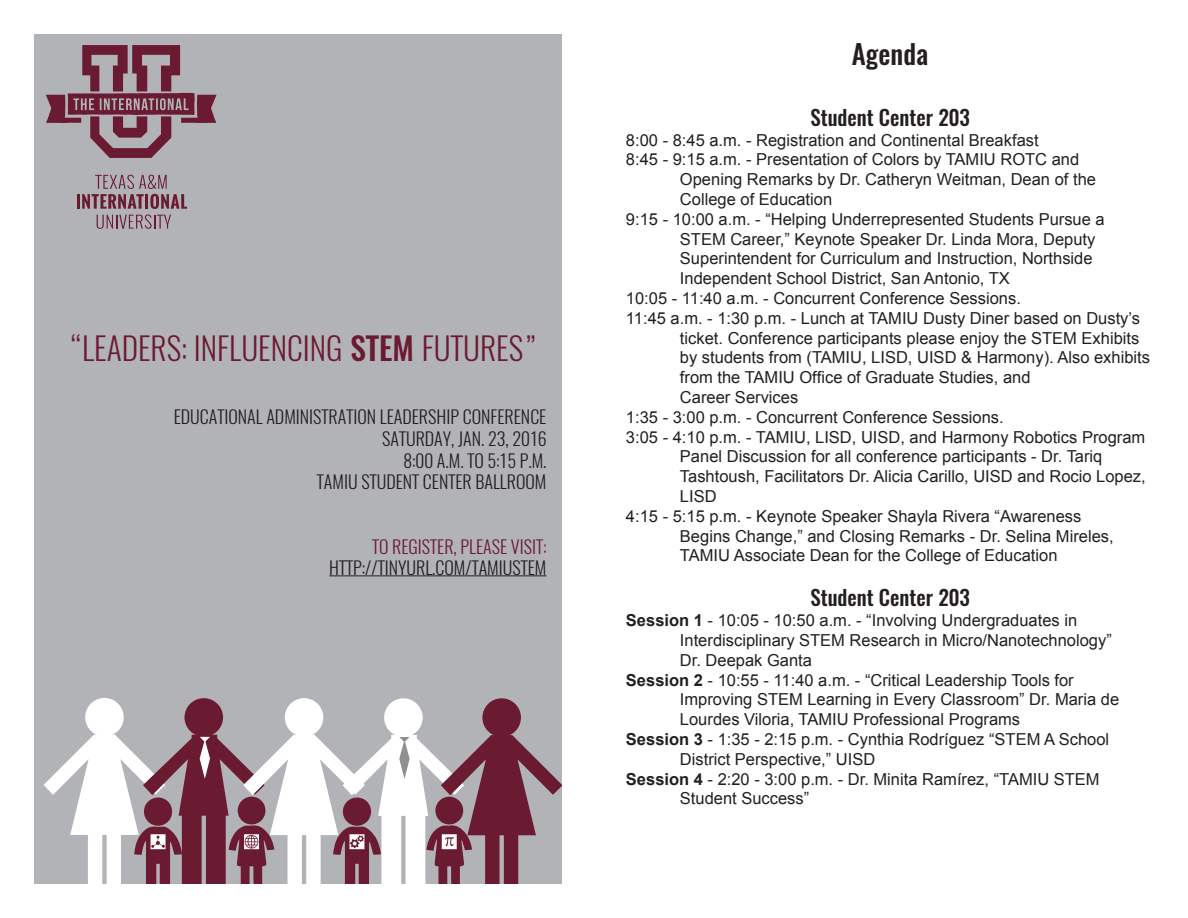
<style>
.page{position:relative;width:1188px;height:918px;background:#fff}
.page>*{position:absolute;margin:0;border:0;box-sizing:border-box;transform-origin:0 0}
.t1{font:300 31.5px "Oswald";color:#6b1b31}
.t2{font:500 27px "Oswald";color:#231f20}
.t3{font:500 21px "Oswald";color:#231f20}
.t4{font:300 18px "Oswald";color:#231f20}
.t5{font:300 18px "Oswald";color:#6b1b31}
.t6{font:16.5px "Arial";color:#231f20}
.s1{font-weight:500}
.s2{font-weight:700}
</style>
<div class="page">
<div style="left:14px;top:22px;width:580px;height:896px;background:#b2b3b7"></div>
<div style="left:85px;top:698px;width:39px;height:39px;background:#fff;border-radius:50%"></div>
<div style="left:185px;top:698px;width:38px;height:39px;background:#6b1b31;border-radius:50%"></div>
<div style="left:384px;top:698px;width:39px;height:39px;background:#fff;border-radius:50%"></div>
<div style="left:285px;top:698px;width:38px;height:39px;background:#fff;border-radius:50%"></div>
<div style="left:482px;top:698px;width:39px;height:39px;background:#6b1b31;border-radius:50%"></div>
<svg style="left:44px;top:735px;width:518px;height:149px"></svg>
<div style="left:2px;top:1px;width:32px;height:916px;background:#fff"></div>
<div style="left:562px;top:0;width:64px;height:918px;background:#fff"></div>
<div style="left:0;top:0;width:1187px;height:34px;background:#fff"></div>
<div style="left:2px;top:884px;width:1186px;height:34px;background:#fff"></div>
<hr style="left:77px;top:194px;width:3px;height:15px;background:#6b1b31">
<svg style="left:82px;top:175px;width:105px;height:54px"></svg>
<svg style="left:46px;top:45px;width:171px;height:113px"></svg>
<hr style="left:329px;top:576px;width:218px;height:1px;background:#231f20">
<p class="t1" style="left:70px;top:328px;width:469px">“LEADERS: INFLUENCING <span class="s1">STEM</span> FUTURES”</p>
<p class="t4" style="left:174px;top:405px;width:374px">EDUCATIONAL ADMINISTRATION LEADERSHIP CONFERENCE</p>
<p class="t4" style="left:382px;top:427px;width:166px">SATURDAY, JAN. 23, 2016</p>
<p class="t4" style="left:403px;top:448px;width:145px">8:00 A.M. TO 5:15 P.M.</p>
<p class="t4" style="left:317px;top:470px;width:231px">TAMIU STUDENT CENTER BALLROOM</p>
<p class="t5" style="left:372px;top:534px;width:176px">TO REGISTER, PLEASE VISIT:</p>
<p class="t4" style="left:329px;top:556px;width:219px">HTTP://TINYURL.COM/TAMIUSTEM</p>
<p class="t2" style="left:852px;top:35px;width:78px">Agenda</p>
<p class="t3" style="left:810px;top:103px;width:161px">Student Center 203</p>
<p class="t6" style="left:626px;top:129px;width:414px">8:00 - 8:45 a.m. - Registration and Continental Breakfast</p>
<p class="t6" style="left:626px;top:149px;width:455px">8:45 - 9:15 a.m. - Presentation of Colors by TAMIU ROTC and</p>
<p class="t6" style="left:680px;top:169px;width:418px">Opening Remarks by Dr. Catheryn Weitman, Dean of the</p>
<p class="t6" style="left:680px;top:188px;width:154px">College of Education</p>
<p class="t6" style="left:626px;top:208px;width:480px">9:15 - 10:00 a.m. - “Helping Underrepresented Students Pursue a</p>
<p class="t6" style="left:680px;top:228px;width:417px">STEM Career,” Keynote Speaker Dr. Linda Mora, Deputy</p>
<p class="t6" style="left:680px;top:248px;width:414px">Superintendent for Curriculum and Instruction, Northside</p>
<p class="t6" style="left:680px;top:268px;width:331px">Independent School District, San Antonio, TX</p>
<p class="t6" style="left:626px;top:287px;width:396px">10:05 - 11:40 a.m. - Concurrent Conference Sessions.</p>
<p class="t6" style="left:626px;top:307px;width:516px">11:45 a.m. - 1:30 p.m. - Lunch at TAMIU Dusty Diner based on Dusty’s</p>
<p class="t6" style="left:680px;top:327px;width:461px">ticket. Conference participants please enjoy the STEM Exhibits</p>
<p class="t6" style="left:680px;top:347px;width:472px">by students from (TAMIU, LISD, UISD &amp; Harmony). Also exhibits</p>
<p class="t6" style="left:680px;top:367px;width:352px">from the TAMIU Office of Graduate Studies, and</p>
<p class="t6" style="left:680px;top:386px;width:120px">Career Services</p>
<p class="t6" style="left:626px;top:406px;width:379px">1:35 - 3:00 p.m. - Concurrent Conference Sessions.</p>
<p class="t6" style="left:626px;top:426px;width:521px">3:05 - 4:10 p.m. - TAMIU, LISD, UISD, and Harmony Robotics Program</p>
<p class="t6" style="left:680px;top:446px;width:424px">Panel Discussion for all conference participants - Dr. Tariq</p>
<p class="t6" style="left:680px;top:466px;width:467px">Tashtoush, Facilitators Dr. Alicia Carillo, UISD and Rocio Lopez,</p>
<p class="t6" style="left:680px;top:485px;width:38px">LISD</p>
<p class="t6" style="left:626px;top:505px;width:457px">4:15 - 5:15 p.m. - Keynote Speaker Shayla Rivera “Awareness</p>
<p class="t6" style="left:680px;top:525px;width:435px">Begins Change,” and Closing Remarks - Dr. Selina Mireles,</p>
<p class="t6" style="left:680px;top:545px;width:379px">TAMIU Associate Dean for the College of Education</p>
<p class="t3" style="left:810px;top:583px;width:161px">Student Center 203</p>
<p class="t6" style="left:626px;top:610px;width:453px"><span class="s2">Session 1</span> - 10:05 - 10:50 a.m. - “Involving Undergraduates in</p>
<p class="t6" style="left:680px;top:629px;width:433px">Interdisciplinary STEM Research in Micro/Nanotechnology”</p>
<p class="t6" style="left:680px;top:649px;width:134px">Dr. Deepak Ganta</p>
<p class="t6" style="left:626px;top:669px;width:449px"><span class="s2">Session 2</span> - 10:55 - 11:40 a.m. - “Critical Leadership Tools for</p>
<p class="t6" style="left:680px;top:689px;width:441px">Improving STEM Learning in Every Classroom” Dr. Maria de</p>
<p class="t6" style="left:680px;top:709px;width:342px">Lourdes Viloria, TAMIU Professional Programs</p>
<p class="t6" style="left:626px;top:728px;width:485px"><span class="s2">Session 3</span> - 1:35 - 2:15 p.m. - Cynthia Rodríguez “STEM A School</p>
<p class="t6" style="left:680px;top:748px;width:197px">District Perspective,” UISD</p>
<p class="t6" style="left:626px;top:768px;width:475px"><span class="s2">Session 4</span> - 2:20 - 3:00 p.m. - Dr. Minita Ramírez, “TAMIU STEM</p>
<p class="t6" style="left:680px;top:788px;width:131px">Student Success”</p>
</div>
